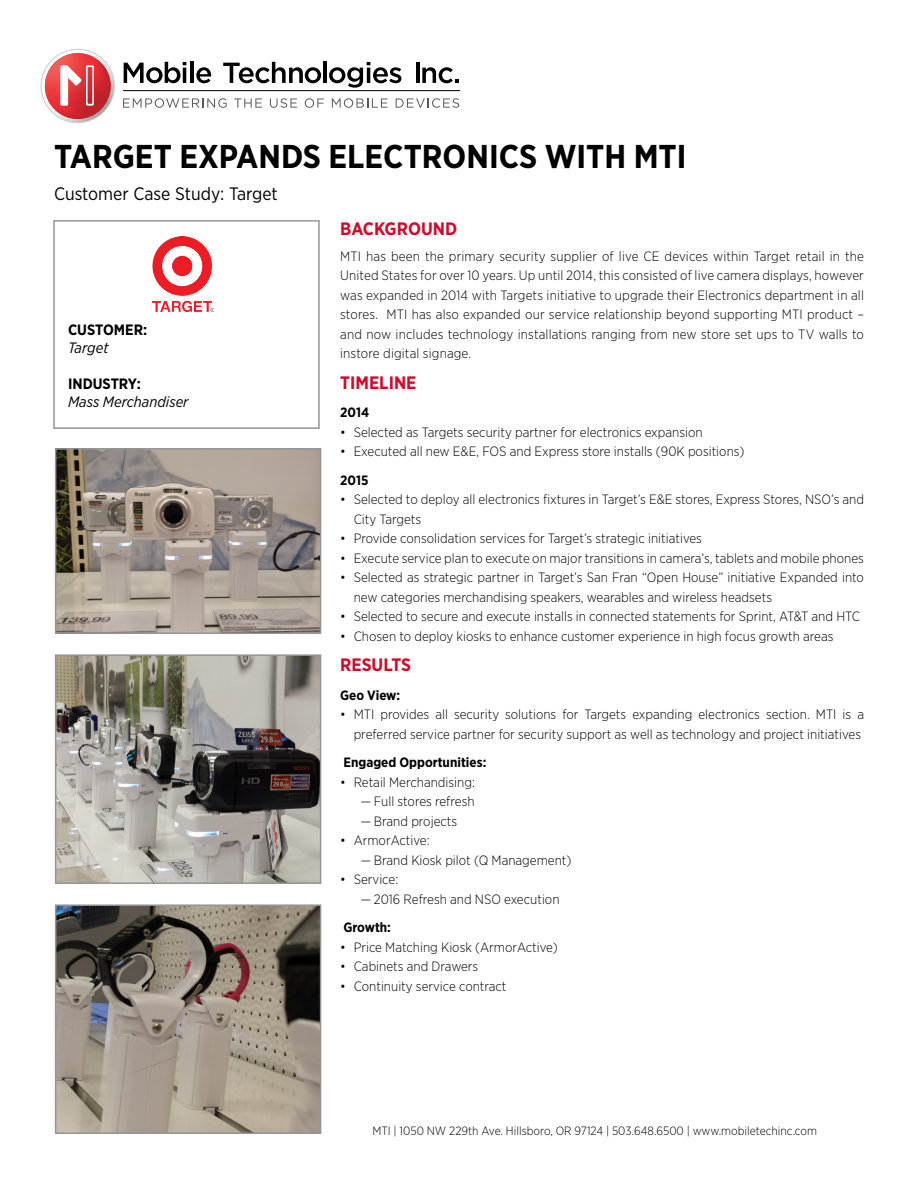
<style>
.page{position:relative;width:918px;height:1188px;background:#fff}
.page>*{position:absolute;margin:0;border:0;box-sizing:border-box;transform-origin:0 0}
.t1{font:700 33px "Gotham Narrow";color:#000}
.t2{font:700 18px "Gotham Narrow";color:#d00a2c}
.t3{font:18px "Gotham Narrow";color:#000}
.t4{font:italic 15px "Gotham Narrow";color:#000}
.t5{font:700 15px "Gotham Narrow";color:#000}
.t6{font:300 13.5px/19.5px "Gotham Narrow";color:#000}
.t7{font:700 13.5px "Gotham Narrow";color:#000}
.t8{font:300 12px "Gotham Narrow";color:#000}
</style>
<div class="page">
<svg style="left:124px;top:62px;width:62px;height:21px"></svg>
<hr style="left:190px;top:62px;width:4px;height:21px;background:#000">
<svg style="left:196px;top:67px;width:15px;height:16px"></svg>
<svg style="left:223px;top:62px;width:98px;height:21px"></svg>
<hr style="left:323px;top:62px;width:4px;height:21px;background:#000">
<svg style="left:329px;top:62px;width:72px;height:26px"></svg>
<hr style="left:416px;top:63px;width:3px;height:20px;background:#000">
<svg style="left:422px;top:67px;width:37px;height:16px"></svg>
<hr style="left:123px;top:90px;width:337px;height:1px;background:#020202">
<svg style="left:41px;top:49px;width:73px;height:74px"></svg>
<div style="left:40px;top:49px;width:75px;height:74px;border:1px solid #d1d2d3;border-radius:50%"></div>
<svg style="left:45px;top:53px;width:66px;height:66px"></svg>
<svg style="left:123px;top:98px;width:104px;height:10px"></svg>
<svg style="left:234px;top:98px;width:28px;height:10px"></svg>
<svg style="left:270px;top:98px;width:27px;height:10px"></svg>
<svg style="left:305px;top:98px;width:19px;height:10px"></svg>
<svg style="left:332px;top:98px;width:56px;height:10px"></svg>
<svg style="left:396px;top:98px;width:63px;height:10px"></svg>
<img style="left:58px;top:451px;width:260px;height:180px">
<div style="left:55px;top:448px;width:266px;height:186px;border:2px solid #939598"></div>
<img style="left:58px;top:657px;width:260px;height:224px">
<div style="left:55px;top:654px;width:266px;height:230px;border:2px solid #939598"></div>
<img style="left:58px;top:907px;width:260px;height:224px">
<div style="left:55px;top:904px;width:266px;height:230px;border:2px solid #939598"></div>
<div style="left:53px;top:220px;width:267px;height:209px;border:2px solid #939598"></div>
<img style="left:153px;top:237px;width:61px;height:74px">
<h1 class="t1" style="left:54px;top:135px;width:634px">TARGET EXPANDS ELECTRONICS WITH MTI</h1>
<h2 class="t3" style="left:54px;top:183px;width:225px">Customer Case Study: Target</h2>
<p class="t5" style="left:68px;top:320px;width:81px">CUSTOMER:</p>
<p class="t4" style="left:68px;top:338px;width:42px">Target</p>
<p class="t5" style="left:68px;top:374px;width:74px">INDUSTRY:</p>
<p class="t4" style="left:68px;top:392px;width:122px">Mass Merchandiser</p>
<h2 class="t2" style="left:340px;top:217px;width:119px">BACKGROUND</h2>
<p class="t6" style="left:340px;top:246px;width:525px;text-align:justify">MTI has been the primary security supplier of live CE devices within Target retail in the United States for over 10 years. Up until 2014, this consisted of live camera displays, however was expanded in 2014 with Targets initiative to upgrade their Electronics department in all stores. MTI has also expanded our service relationship beyond supporting MTI product – and now includes technology installations ranging from new store set ups to TV walls to instore digital signage.</p>
<h2 class="t2" style="left:340px;top:371px;width:78px">TIMELINE</h2>
<p class="t7" style="left:340px;top:404px;width:31px">2014</p>
<p class="t6" style="left:340px;top:422px;width:364px">• Selected as Targets security partner for electronics expansion</p>
<p class="t6" style="left:340px;top:442px;width:406px">• Executed all new E&amp;E, FOS and Express store installs (90K positions)</p>
<p class="t7" style="left:340px;top:471px;width:30px">2015</p>
<p class="t6" style="left:354px;top:490px;width:512px;text-indent:-14px">• Selected to deploy all electronics fixtures in Target’s E&amp;E stores, Express Stores, NSO’s and<br>City Targets</p>
<p class="t6" style="left:340px;top:529px;width:363px">• Provide consolidation services for Target’s strategic initiatives</p>
<p class="t6" style="left:340px;top:548px;width:525px">• Execute service plan to execute on major transitions in camera’s, tablets and mobile phones</p>
<p class="t6" style="left:354px;top:567px;width:512px;text-indent:-14px">• Selected as strategic partner in Target’s San Fran “Open House” initiative Expanded into new categories merchandising speakers, wearables and wireless headsets</p>
<p class="t6" style="left:340px;top:606px;width:521px">• Selected to secure and execute installs in connected statements for Sprint, AT&amp;T and HTC</p>
<p class="t6" style="left:340px;top:626px;width:495px">• Chosen to deploy kiosks to enhance customer experience in high focus growth areas</p>
<h2 class="t2" style="left:340px;top:654px;width:72px">RESULTS</h2>
<p class="t7" style="left:340px;top:687px;width:62px">Geo View:</p>
<p class="t6" style="left:340px;top:705px;width:525px;text-align:right">• MTI provides all security solutions for Targets expanding electronics section. MTI is a preferred service partner for security support as well as technology and project initiatives</p>
<p class="t7" style="left:343px;top:754px;width:144px">Engaged Opportunities:</p>
<p class="t6" style="left:340px;top:772px;width:136px">• Retail Merchandising:</p>
<p class="t6" style="left:360px;top:792px;width:116px">— Full stores refresh</p>
<p class="t6" style="left:360px;top:811px;width:98px">— Brand projects</p>
<p class="t6" style="left:340px;top:831px;width:91px">• ArmorActive:</p>
<p class="t6" style="left:360px;top:850px;width:213px">— Brand Kiosk pilot (Q Management)</p>
<p class="t6" style="left:340px;top:870px;width:60px">• Service:</p>
<p class="t6" style="left:360px;top:889px;width:201px">— 2016 Refresh and NSO execution</p>
<p class="t7" style="left:343px;top:919px;width:49px">Growth:</p>
<p class="t6" style="left:340px;top:937px;width:219px">• Price Matching Kiosk (ArmorActive)</p>
<p class="t6" style="left:340px;top:957px;width:140px">• Cabinets and Drawers</p>
<p class="t6" style="left:340px;top:976px;width:168px">• Continuity service contract</p>
<p class="t8" style="left:372px;top:1123px;width:446px">MTI | 1050 NW 229th Ave. Hillsboro, OR 97124 | 503.648.6500 | www.mobiletechinc.com</p>
</div>
